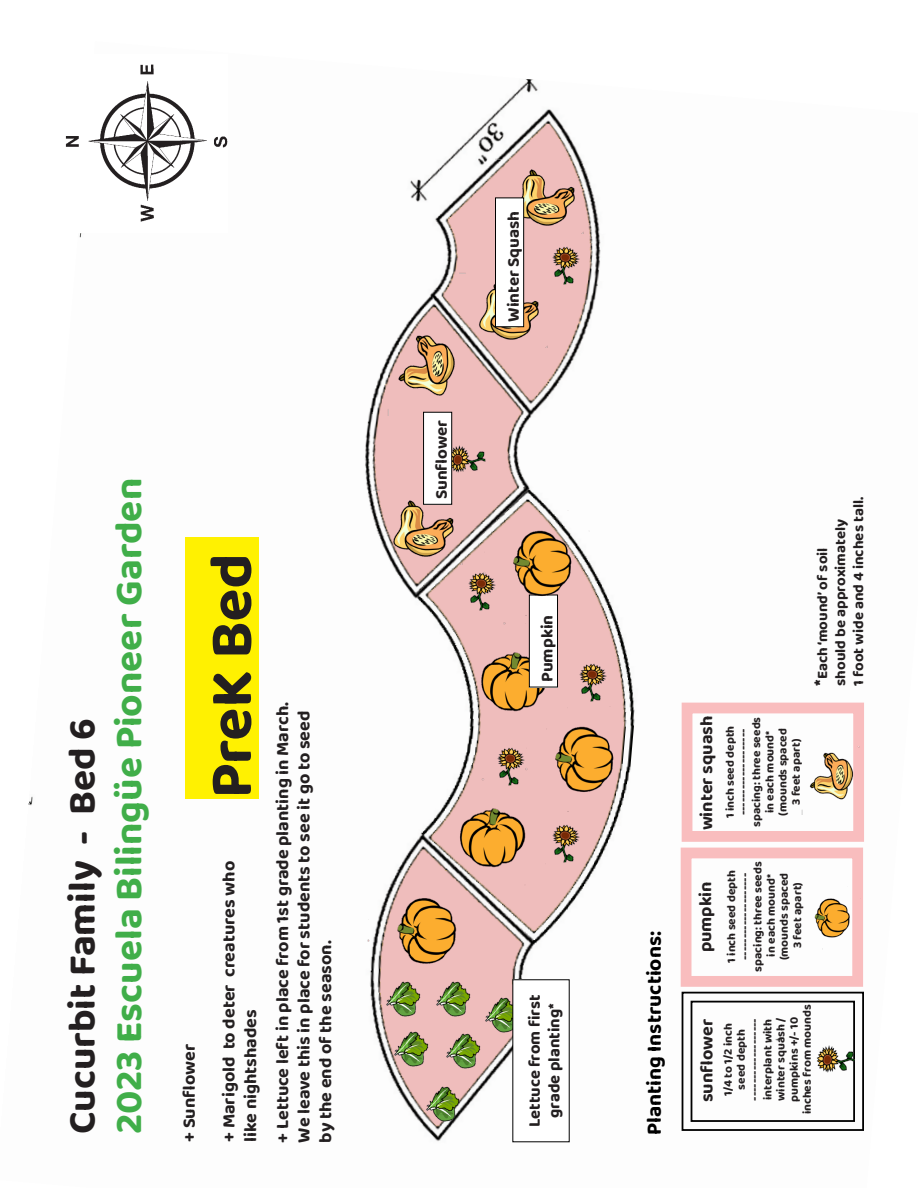
<style>
.page{position:relative;width:918px;height:1188px;background:#fff}
.page>*{position:absolute;margin:0;border:0;box-sizing:border-box;transform-origin:0 0}
.t1{font:60.9px "Baloo 2";letter-spacing:-.005em;color:#231f20}
.t2{font:39px/46.8px "Baloo 2";color:#40ae49}
.t3{font:21px "Baloo 2";color:#000}
.t4{font:18px/21.6px "Baloo 2";color:#231f20}
.t5{font:17.1px "Baloo 2";color:#231f20}
.t6{font:700 16.5px/20px "Baloo Tamma 2";color:#231f20;text-align:center}
.t7{font:15px/18px "Baloo 2";color:#231f20}
.t8{font:12px/13.2px "Baloo 2";color:#231f20;text-align:center}
.s1{color:#231f20}
.s2{font-size:19.5px}
</style>
<div class="page">
<img style="left:28px;top:79px;width:836px;height:1064px">
<img style="left:57px;top:64px;width:170px;height:168px">
<svg style="left:681px;top:991px;width:183px;height:141px"></svg>
<div style="left:691px;top:1001px;width:164px;height:121px;border:2px solid #000"></div>
<div style="left:681px;top:848px;width:182px;height:139px;border:11px solid #f9bdbe"></div>
<div style="left:682px;top:703px;width:182px;height:139px;border:11px solid #f9bdbe"></div>
<img style="left:813px;top:1031px;width:43px;height:54px">
<img style="left:796px;top:879px;width:68px;height:80px">
<img style="left:795px;top:738px;width:69px;height:76px">
<div style="left:185px;top:537px;width:73px;height:261px;background:#fff101"></div>
<img style="left:495px;top:151px;width:99px;height:97px">
<img style="left:459px;top:264px;width:99px;height:97px">
<img style="left:379px;top:317px;width:97px;height:99px">
<img style="left:367px;top:866px;width:124px;height:134px">
<img style="left:446px;top:621px;width:133px;height:125px">
<img style="left:452px;top:432px;width:34px;height:53px">
<img style="left:541px;top:243px;width:53px;height:43px">
<img style="left:567px;top:660px;width:54px;height:34px">
<img style="left:457px;top:569px;width:25px;height:43px">
<img style="left:486px;top:744px;width:38px;height:34px">
<img style="left:558px;top:828px;width:36px;height:35px">
<div style="left:496px;top:198px;width:28px;height:129px;background:#fff"></div>
<div style="left:495px;top:197px;width:29px;height:130px;border:1px solid #000"></div>
<div style="left:424px;top:412px;width:28px;height:92px;background:#fff"></div>
<div style="left:423px;top:412px;width:29px;height:93px;border:1px solid #000"></div>
<div style="left:529px;top:595px;width:29px;height:92px;background:#fff"></div>
<div style="left:529px;top:595px;width:29px;height:92px;border:1px solid #000"></div>
<img style="left:482px;top:498px;width:125px;height:134px">
<img style="left:424px;top:778px;width:134px;height:125px">
<img style="left:385px;top:975px;width:39px;height:44px">
<img style="left:445px;top:1028px;width:39px;height:44px">
<img style="left:424px;top:1080px;width:40px;height:44px">
<img style="left:393px;top:1026px;width:39px;height:44px">
<img style="left:483px;top:992px;width:29px;height:44px">
<img style="left:435px;top:975px;width:39px;height:44px">
<img style="left:524px;top:694px;width:125px;height:134px">
<img style="left:374px;top:482px;width:99px;height:97px">
<div style="left:513px;top:980px;width:56px;height:162px;background:#fff"></div>
<p class="t2" style="left:60px;top:1134px;width:657px;rotate:-90deg"><span class="s1">Cucurbit Family - Bed 6<br></span>2023 Escuela Bilingüe Pioneer Garden</p>
<p class="t1" style="left:189px;top:798px;width:246px;rotate:-90deg">PreK Bed</p>
<p class="t4" style="left:179px;top:1142px;width:99px;rotate:-90deg">+ Sunflower</p>
<p class="t4" style="left:219px;top:1142px;width:282px;rotate:-90deg">+ Marigold to deter creatures who like nightshades</p>
<p class="t4" style="left:272px;top:1143px;width:442px;rotate:-90deg">+ Lettuce left in place from 1st grade planting in March.<br>We leave this in place for students to see it go to seed by the end of the season.</p>
<p class="t5" style="left:429px;top:499px;width:81px;rotate:-90deg">Sunflower</p>
<p class="t5" style="left:501px;top:322px;width:112px;rotate:-90deg">Winter Squash</p>
<p class="t5" style="left:535px;top:682px;width:69px;rotate:-90deg">Pumpkin</p>
<p class="t6" style="left:524px;top:1127px;width:134px;rotate:-90deg">Lettuce from first grade planting*</p>
<p class="t3" style="left:640px;top:1135px;width:205px;rotate:-90deg">Planting Instructions:</p>
<p class="t4" style="left:696px;top:830px;width:116px;rotate:-90deg">winter squash</p>
<p class="t8" style="left:724px;top:827px;width:112px;rotate:-90deg">1 inch seed depth -------------------- spacing: three seeds in each mound* (mounds spaced</p>
<p class="t8" style="left:790px;top:805px;width:68px;rotate:-90deg">3 feet apart)</p>
<p class="t7" style="left:814px;top:686px;width:190px;rotate:-90deg"><span class="s2">*</span>Each ‘mound’ of soil<br>should be approximately<br>1 foot wide and 4 inches tall.</p>
<p class="t4" style="left:695px;top:952px;width:73px;rotate:-90deg">pumpkin</p>
<p class="t8" style="left:725px;top:972px;width:112px;rotate:-90deg">1 inch seed depth -------------------- spacing: three seeds in each mound* (mounds spaced</p>
<p class="t8" style="left:791px;top:948px;width:68px;rotate:-90deg">3 feet apart)</p>
<p class="t4" style="left:697px;top:1102px;width:85px;rotate:-90deg">sunflower</p>
<p class="t8" style="left:722px;top:1114px;width:111px;rotate:-90deg">1/4 to 1/2 inch<br>seed depth ------------------- interplant with winter squash / pumpkins +/- 10 inches from mounds</p>
</div>
